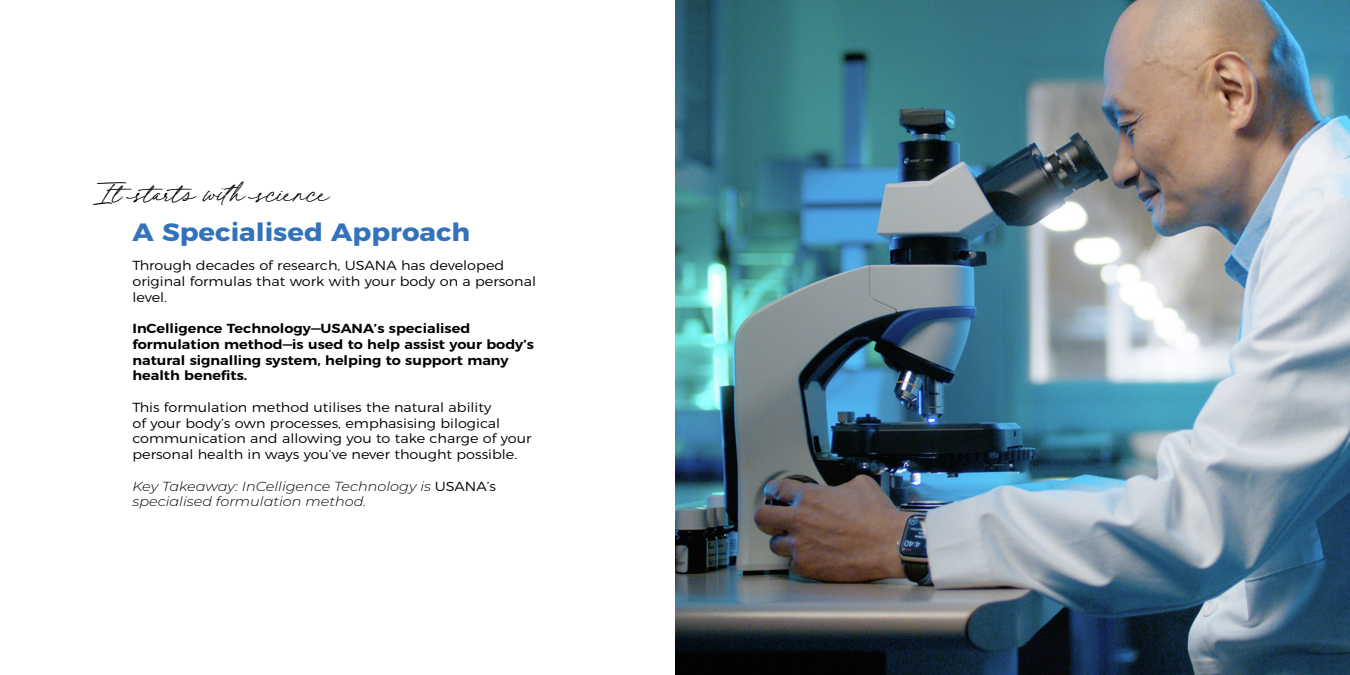
<style>
.page{position:relative;width:1350px;height:675px;background:#fff}
.page>*{position:absolute;margin:0;border:0;box-sizing:border-box;transform-origin:0 0}
.t1{font:30px "Juniperand Sage Slanted";color:#000}
.t2{font:700 25px "Montserrat";color:#3373bb;scale:1.1 1}
.t3{font:300 13.12px/15.8px "Montserrat";color:#000;scale:1.1 1}
.t4{font:600 13.12px/15.8px "Montserrat";color:#000;scale:1.1 1}
.t5{font:italic 300 13.12px/15.8px "Montserrat";color:#000;scale:1.1 1}
.s1{font-style:normal}
</style>
<div class="page">
<img style="left:675px;top:0;width:675px;height:675px">
<h1 class="t1" style="left:102px;top:172px;width:228px">Itstarts with science</h1>
<h2 class="t2" style="left:132px;top:211px;width:309px">A Specialised Approach</h2>
<p class="t3" style="left:132px;top:257px;width:368px">Through decades of research, USANA has developed original formulas that work with your body on a personal level.</p>
<p class="t4" style="left:132px;top:320px;width:366px">InCelligence Technology—USANA’s specialised formulation method—is used to help assist your body’s natural signalling system, helping to support many health benefits.</p>
<p class="t3" style="left:132px;top:398px;width:364px">This formulation method utilises the natural ability<br>of your body’s own processes, emphasising bilogical communication and allowing you to take charge of your personal health in ways you’ve never thought possible.</p>
<p class="t5" style="left:132px;top:478px;width:332px">Key Takeaway: InCelligence Technology is <span class="s1">USANA’s </span>specialised formulation method.</p>
</div>
